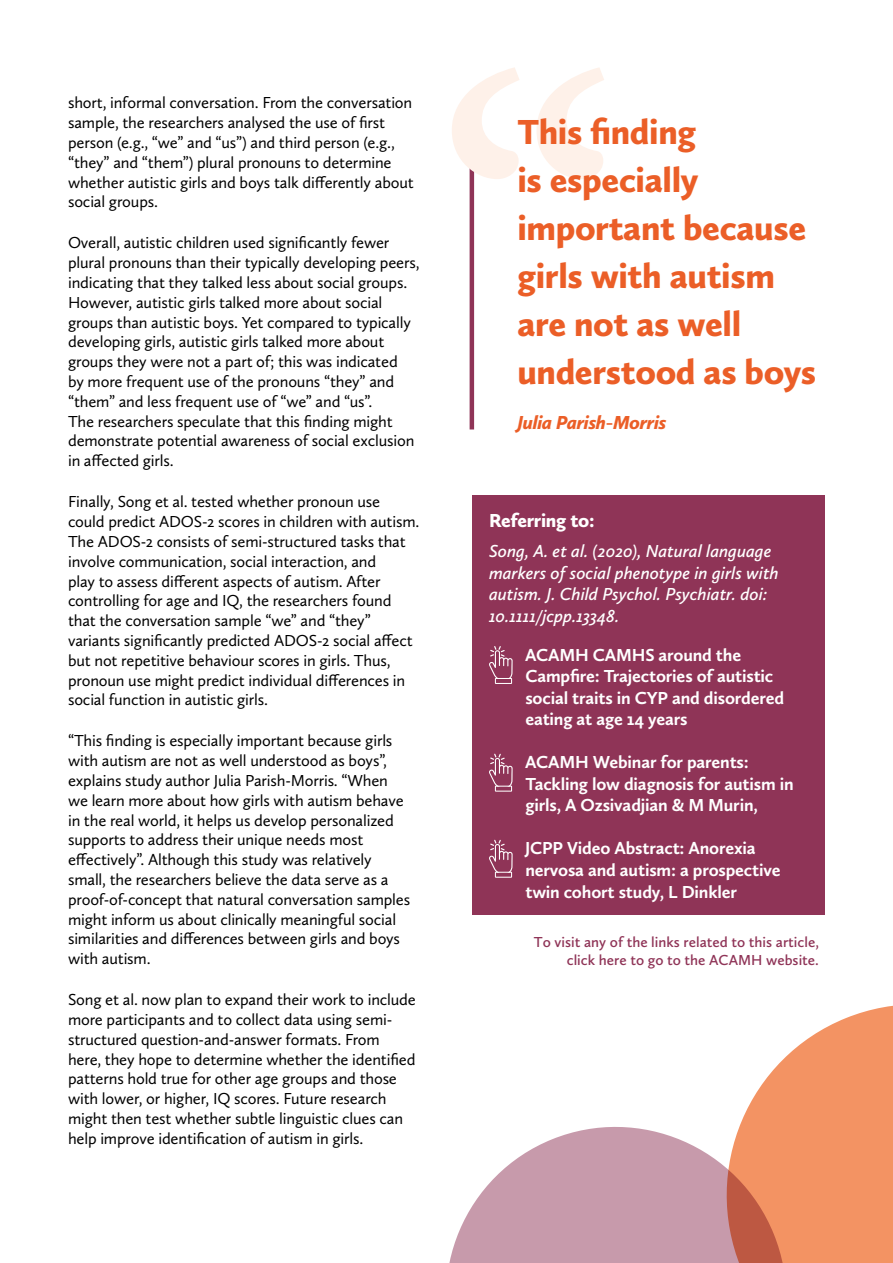
<style>
.page{position:relative;width:893px;height:1263px;background:#fff}
.page>*{position:absolute;margin:0;border:0;box-sizing:border-box;transform-origin:0 0}
.t1{font:900 36px/48px "Calluna Sans";letter-spacing:-.01em;color:#eb5e27}
.Quote_Attribution{font:italic 900 19.5px "Calluna Sans";letter-spacing:-.01em;color:#eb5e27}
.Header_03{font:900 19.5px "Calluna Sans";letter-spacing:-.015em;color:#fff}
.Research_Digest_Quiz{font:700 18px/21.6px "Calluna Sans";letter-spacing:-.01em;color:#fff}
.Reference_Text{font:italic 600 18px/21.6px "Calluna Sans";color:#fff}
.Body_Copy{font:16.5px/19.8px "Calluna Sans";letter-spacing:-.01em;color:#000}
.t2{font:600 15px/18px "Calluna Sans";color:#8f3457;text-align:right}
</style>
<div class="page">
<svg style="left:750px;top:1005px;width:143px;height:258px;fill:#f39363"></svg>
<div style="left:472px;top:495px;width:353px;height:419px;background:#8f3457"></div>
<svg style="left:489px;top:646px;width:24px;height:38px"></svg>
<svg style="left:489px;top:754px;width:24px;height:38px"></svg>
<svg style="left:489px;top:840px;width:24px;height:38px"></svg>
<hr style="left:470px;top:116px;width:4px;height:313px;background:#8f3457">
<svg style="left:452px;top:67px;width:152px;height:112px"></svg>
<svg style="left:449px;top:1104px;width:360px;height:159px;fill:#c79aab"></svg>
<p class="Body_Copy" style="left:68px;top:93px;width:347px">short, informal conversation. From the conversation sample, the researchers analysed the use of first person (e.g., “we” and “us”) and third person (e.g., “they” and “them”) plural pronouns to determine whether autistic girls and boys talk differently about social groups.</p>
<p class="Body_Copy" style="left:68px;top:233px;width:353px">Overall, autistic children used significantly fewer plural pronouns than their typically developing peers, indicating that they talked less about social groups.<br>However, autistic girls talked more about social groups than autistic boys. Yet compared to typically developing girls, autistic girls talked more about groups they were not a part of; this was indicated<br>by more frequent use of the pronouns “they” and “them” and less frequent use of “we” and “us”.<br>The researchers speculate that this finding might demonstrate potential awareness of social exclusion in affected girls.</p>
<p class="Body_Copy" style="left:68px;top:492px;width:353px">Finally, Song et al. tested whether pronoun use could predict ADOS-2 scores in children with autism.<br>The ADOS-2 consists of semi-structured tasks that involve communication, social interaction, and<br>play to assess different aspects of autism. After controlling for age and IQ, the researchers found that the conversation sample “we” and “they” variants significantly predicted ADOS-2 social affect but not repetitive behaviour scores in girls. Thus, pronoun use might predict individual differences in social function in autistic girls.</p>
<p class="Body_Copy" style="left:68px;top:731px;width:344px">“This finding is especially important because girls with autism are not as well understood as boys”, explains study author Julia Parish-Morris. “When we learn more about how girls with autism behave in the real world, it helps us develop personalized supports to address their unique needs most effectively”. Although this study was relatively small, the researchers believe the data serve as a proof-of-concept that natural conversation samples might inform us about clinically meaningful social similarities and differences between girls and boys with autism.</p>
<p class="Body_Copy" style="left:68px;top:989px;width:349px">Song et al. now plan to expand their work to include more participants and to collect data using semi&shy;structured question-and-answer formats. From here, they hope to determine whether the identified patterns hold true for other age groups and those with lower, or higher, IQ scores. Future research might then test whether subtle linguistic clues can help improve identification of autism in girls.</p>
<p class="t1" style="left:517px;top:107px;width:300px">This finding<br>is especially important because girls with autism are not as well understood as boys</p>
<p class="Quote_Attribution" style="left:517px;top:410px;width:150px">Julia Parish-Morris</p>
<p class="Header_03" style="left:489px;top:508px;width:107px">Referring to:</p>
<p class="Reference_Text" style="left:489px;top:540px;width:291px">Song, A. et al. (2020), Natural language markers of social phenotype in girls with autism. J. Child Psychol. Psychiatr. doi:<br>10.1111/jcpp.13348.</p>
<p class="Research_Digest_Quiz" style="left:525px;top:643px;width:260px">ACAMH CAMHS around the<br>Campfire: Trajectories of autistic social traits in CYP and disordered eating at age 14 years</p>
<p class="Research_Digest_Quiz" style="left:525px;top:751px;width:270px">ACAMH Webinar for parents:<br>Tackling low diagnosis for autism in girls, A Ozsivadjian &amp; M Murin,</p>
<p class="Research_Digest_Quiz" style="left:525px;top:837px;width:257px">JCPP Video Abstract: Anorexia nervosa and autism: a prospective twin cohort study, L Dinkler</p>
<p class="t2" style="left:534px;top:933px;width:286px">To visit any of the links related to this article, click here to go to the ACAMH website.</p>
</div>
